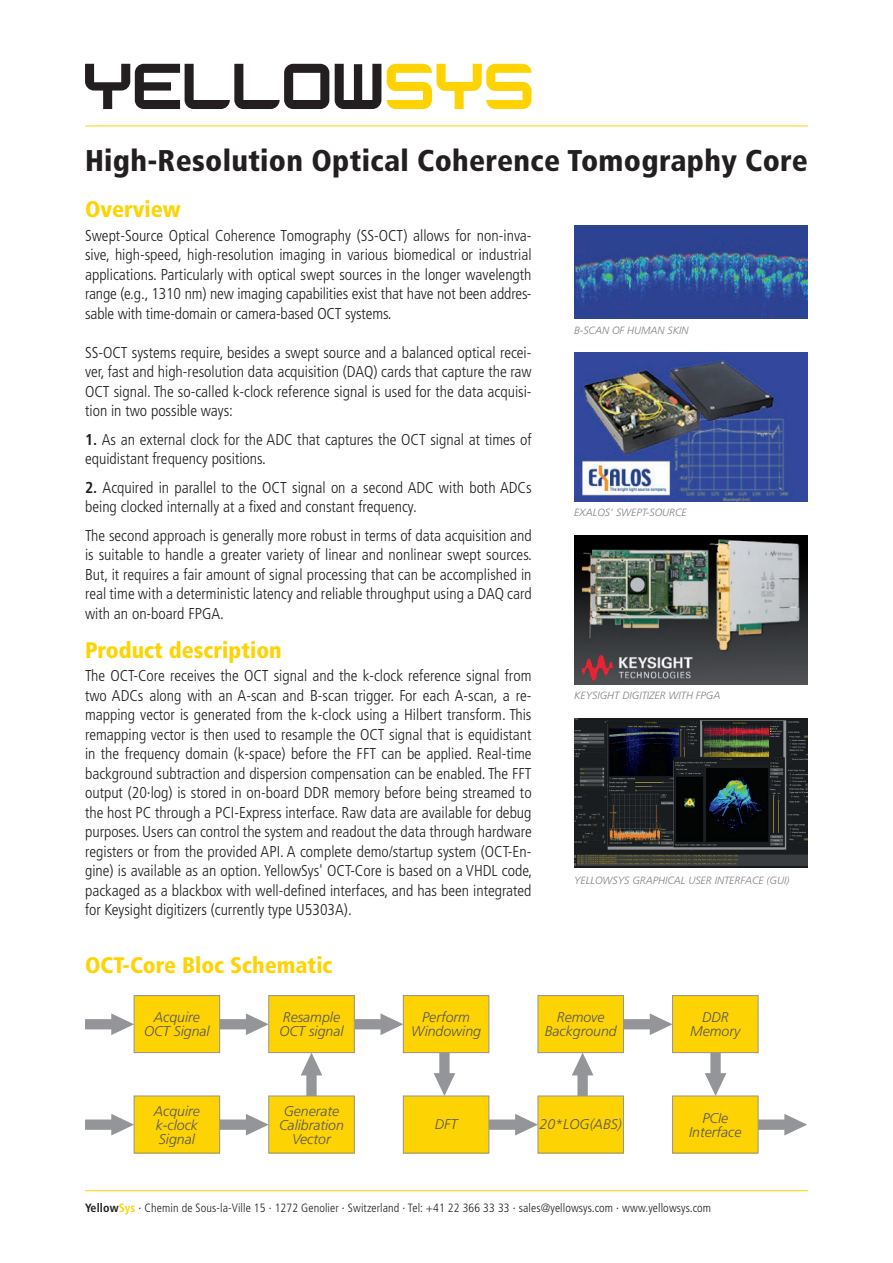
<style>
.page{position:relative;width:893px;height:1263px;background:#fff}
.page>*{position:absolute;margin:0;border:0;box-sizing:border-box;transform-origin:0 0}
.t1{font:900 condensed 30px "Frutiger LT";letter-spacing:.01em;color:#231f20}
.t2{font:900 condensed 22.5px "Frutiger LT";color:#fed304}
.t3{font:300 condensed 15.75px/19.5px "Frutiger LT";color:#231f20;text-align:justify}
.t4{font:italic 300 14.1px/14.1px "Frutiger LT";color:#57585a;text-align:center}
.t5{font:300 condensed 12px "Frutiger LT";letter-spacing:.01em;color:#231f20}
.t6{font:italic 300 10.5px "Frutiger LT";color:#808285}
.s1{font-weight:700}
.s2{font-weight:700;color:#fed304}
</style>
<div class="page">
<hr style="left:85px;top:126px;width:723px;height:1px;background:#fed304">
<hr style="left:85px;top:1190px;width:723px;height:1px;background:#fed304">
<img style="left:574px;top:719px;width:234px;height:148px">
<img style="left:574px;top:225px;width:234px;height:94px">
<img style="left:574px;top:353px;width:234px;height:149px">
<img style="left:574px;top:536px;width:234px;height:149px">
<svg style="left:220px;top:1013px;width:48px;height:22px"></svg>
<svg style="left:85px;top:1013px;width:49px;height:22px"></svg>
<div style="left:134px;top:995px;width:86px;height:57px;background:#fed304"></div>
<div style="left:134px;top:995px;width:86px;height:58px;border:1px solid #939598"></div>
<svg style="left:355px;top:1013px;width:48px;height:22px"></svg>
<div style="left:269px;top:995px;width:85px;height:57px;background:#fed304"></div>
<div style="left:268px;top:995px;width:87px;height:58px;border:1px solid #939598"></div>
<div style="left:403px;top:995px;width:86px;height:57px;background:#fed304"></div>
<div style="left:403px;top:995px;width:86px;height:58px;border:1px solid #939598"></div>
<svg style="left:624px;top:1013px;width:48px;height:22px"></svg>
<div style="left:538px;top:995px;width:85px;height:57px;background:#fed304"></div>
<div style="left:537px;top:995px;width:87px;height:58px;border:1px solid #939598"></div>
<div style="left:673px;top:995px;width:85px;height:57px;background:#fed304"></div>
<div style="left:672px;top:995px;width:87px;height:58px;border:1px solid #939598"></div>
<svg style="left:434px;top:1052px;width:21px;height:43px"></svg>
<svg style="left:220px;top:1114px;width:48px;height:21px"></svg>
<svg style="left:85px;top:1114px;width:49px;height:21px"></svg>
<div style="left:134px;top:1096px;width:86px;height:57px;background:#fed304"></div>
<div style="left:134px;top:1095px;width:86px;height:58px;border:1px solid #939598"></div>
<div style="left:269px;top:1096px;width:85px;height:57px;background:#fed304"></div>
<div style="left:268px;top:1095px;width:87px;height:58px;border:1px solid #939598"></div>
<svg style="left:489px;top:1114px;width:48px;height:21px"></svg>
<div style="left:403px;top:1096px;width:86px;height:57px;background:#fed304"></div>
<div style="left:403px;top:1095px;width:86px;height:58px;border:1px solid #939598"></div>
<div style="left:538px;top:1096px;width:85px;height:57px;background:#fed304"></div>
<div style="left:537px;top:1095px;width:87px;height:58px;border:1px solid #939598"></div>
<svg style="left:759px;top:1114px;width:48px;height:21px"></svg>
<div style="left:673px;top:1096px;width:85px;height:57px;background:#fed304"></div>
<div style="left:672px;top:1095px;width:87px;height:58px;border:1px solid #939598"></div>
<svg style="left:301px;top:1052px;width:21px;height:44px"></svg>
<svg style="left:705px;top:1052px;width:21px;height:44px"></svg>
<svg style="left:572px;top:1052px;width:21px;height:44px"></svg>
<svg style="left:335px;top:64px;width:46px;height:45px"></svg>
<svg style="left:387px;top:64px;width:144px;height:45px"></svg>
<svg style="left:85px;top:64px;width:244px;height:45px"></svg>
<h1 class="t1" style="left:85px;top:143px;width:724px">High-Resolution Optical Coherence Tomography Core</h1>
<h2 class="t2" style="left:85px;top:195px;width:97px">Overview</h2>
<p class="t3" style="left:85px;top:225px;width:448px">Swept-Source Optical Coherence Tomography (SS-OCT) allows for non-inva&shy;sive, high-speed, high-resolution imaging in various biomedical or industrial applications. Particularly with optical swept sources in the longer wavelength range (e.g., 1310 nm) new imaging capabilities exist that have not been addres&shy;sable with time-domain or camera-based OCT systems.</p>
<p class="t3" style="left:85px;top:342px;width:448px">SS-OCT systems require, besides a swept source and a balanced optical recei&shy;ver, fast and high-resolution data acquisition (DAQ) cards that capture the raw OCT signal. The so-called k-clock reference signal is used for the data acquisi&shy;tion in two possible ways:</p>
<p class="t3" style="left:85px;top:429px;width:448px"><span class="s1">1.</span> As an external clock for the ADC that captures the OCT signal at times of equidistant frequency positions.</p>
<p class="t3" style="left:85px;top:477px;width:448px"><span class="s1">2.</span> Acquired in parallel to the OCT signal on a second ADC with both ADCs being clocked internally at a fixed and constant frequency.</p>
<p class="t3" style="left:85px;top:526px;width:448px">The second approach is generally more robust in terms of data acquisition and is suitable to handle a greater variety of linear and nonlinear swept sources.<br>But, it requires a fair amount of signal processing that can be accomplished in real time with a deterministic latency and reliable throughput using a DAQ card with an on-board FPGA.</p>
<h2 class="t2" style="left:85px;top:636px;width:198px">Product description</h2>
<p class="t3" style="left:85px;top:666px;width:449px">The OCT-Core receives the OCT signal and the k-clock reference signal from two ADCs along with an A-scan and B-scan trigger. For each A-scan, a re&shy;mapping vector is generated from the k-clock using a Hilbert transform. This remapping vector is then used to resample the OCT signal that is equidistant in the frequency domain (k-space) before the FFT can be applied. Real-time background subtraction and dispersion compensation can be enabled. The FFT output (20·log) is stored in on-board DDR memory before being streamed to the host PC through a PCI-Express interface. Raw data are available for debug purposes. Users can control the system and readout the data through hardware registers or from the provided API. A complete demo/startup system (OCT-En&shy;gine) is available as an option. YellowSys' OCT-Core is based on a VHDL code, packaged as a blackbox with well-defined interfaces, and has been integrated for Keysight digitizers (currently type U5303A).</p>
<h2 class="t2" style="left:85px;top:952px;width:249px">OCT-Core Bloc Schematic</h2>
<p class="t6" style="left:574px;top:324px;width:116px">B-SCAN OF HUMAN SKIN</p>
<p class="t6" style="left:574px;top:507px;width:114px">EXALOS’ SWEPT-SOURCE</p>
<p class="t6" style="left:574px;top:690px;width:148px">KEYSIGHT DIGITIZER WITH FPGA</p>
<p class="t6" style="left:574px;top:874px;width:217px">YELLOWSYS GRAPHICAL USER INTERFACE (GUI)</p>
<p class="t4" style="left:144px;top:1010px;width:67px">Acquire<br>OCT Signal</p>
<p class="t4" style="left:279px;top:1010px;width:66px;text-align:left">Resample<br>OCT signal</p>
<p class="t4" style="left:411px;top:1010px;width:71px">Perform<br>Windowing</p>
<p class="t4" style="left:545px;top:1010px;width:74px">Remove<br>Background</p>
<p class="t4" style="left:690px;top:1010px;width:52px">DDR<br>Memory</p>
<p class="t4" style="left:154px;top:1104px;width:48px;text-align:left">Acquire k-clock<br>Signal</p>
<p class="t4" style="left:279px;top:1104px;width:66px">Generate<br>Calibration<br>Vector</p>
<p class="t4" style="left:435px;top:1118px;width:24px">DFT</p>
<p class="t4" style="left:540px;top:1118px;width:84px">20*LOG(ABS)</p>
<p class="t4" style="left:689px;top:1111px;width:54px">PCIe<br>Interface</p>
<p class="t5" style="left:85px;top:1201px;width:628px"><span class="s1">Yellow</span><span class="s2">Sys</span> · Chemin de Sous-la-Ville 15 · 1272 Genolier · Switzerland · Tel: +41 22 366 33 33 · sales@yellowsys.com · www.yellowsys.com</p>
</div>
